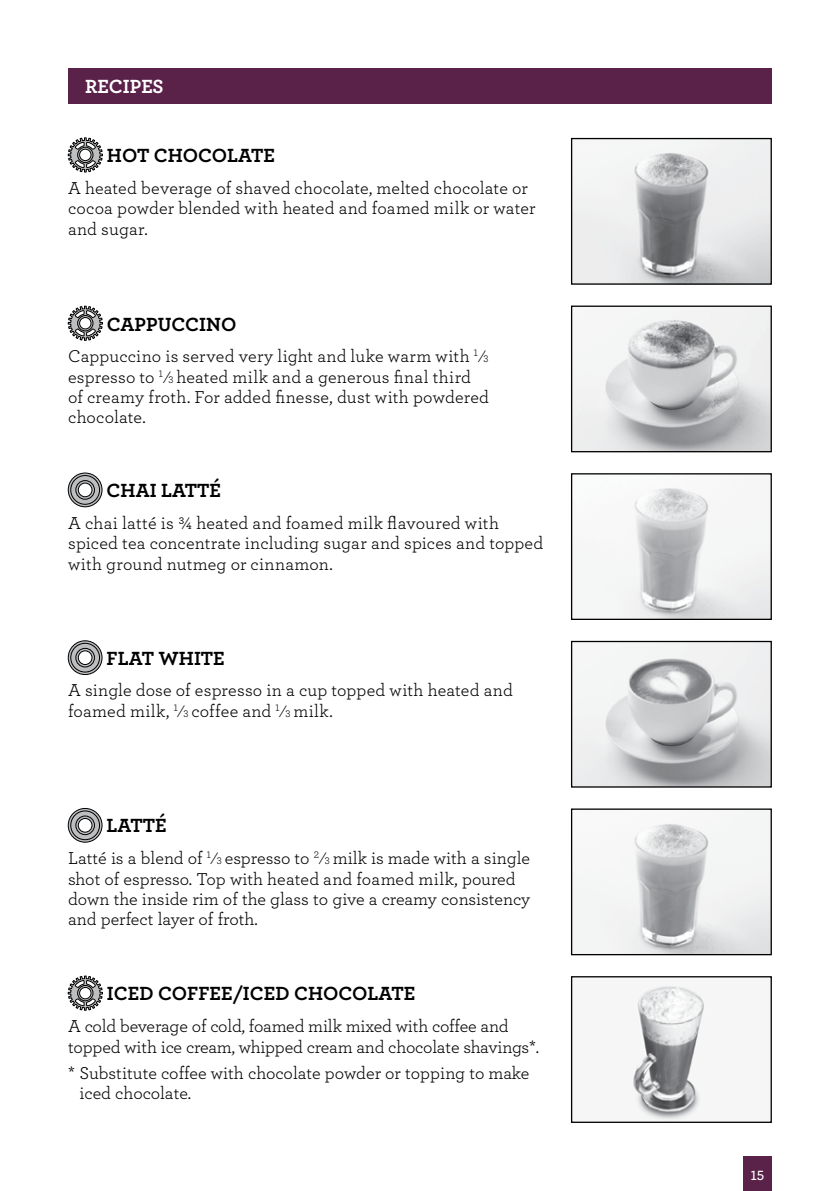
<style>
.page{position:relative;width:840px;height:1191px;background:#fff}
.page>*{position:absolute;margin:0;border:0;box-sizing:border-box;transform-origin:0 0}
.t1{font:20px "Archer Bold LF";color:#000}
.t2{font:20px "Archer Bold LF";color:#fff}
.t3{font:18px/20.4px "Archer Book LF";color:#000}
.t4{font:14px "Archer Semibold LF";color:#fff}
.s1{font-size:9.8px}
</style>
<div class="page">
<div style="left:743px;top:1157px;width:28px;height:34px;background:#5a2149"></div>
<div style="left:68px;top:68px;width:703px;height:36px;background:#5a2149"></div>
<svg style="left:68px;top:137px;width:35px;height:36px"></svg>
<div style="left:77px;top:147px;width:16px;height:16px;border:1px solid #000;border-radius:50%"></div>
<div style="left:80px;top:149px;width:11px;height:12px;background:#fff;border-radius:50%"></div>
<div style="left:79px;top:149px;width:12px;height:12px;border:1px solid #000;border-radius:50%"></div>
<img style="left:572px;top:140px;width:197px;height:143px">
<div style="left:570px;top:138px;width:201px;height:147px;border:1px solid #000"></div>
<svg style="left:68px;top:305px;width:35px;height:36px"></svg>
<div style="left:77px;top:315px;width:16px;height:16px;border:1px solid #000;border-radius:50%"></div>
<div style="left:80px;top:317px;width:11px;height:12px;background:#fff;border-radius:50%"></div>
<div style="left:79px;top:317px;width:12px;height:12px;border:1px solid #000;border-radius:50%"></div>
<img style="left:572px;top:307px;width:197px;height:143px">
<div style="left:570px;top:305px;width:201px;height:147px;border:1px solid #000"></div>
<svg style="left:68px;top:473px;width:34px;height:34px"></svg>
<div style="left:68px;top:473px;width:34px;height:34px;border:1px solid #000;border-radius:50%"></div>
<div style="left:76px;top:480px;width:19px;height:19px;border:1px solid #000;border-radius:50%"></div>
<div style="left:71px;top:475px;width:29px;height:29px;border:1px solid #000;border-radius:50%"></div>
<div style="left:78px;top:483px;width:14px;height:14px;background:#fff;border-radius:50%"></div>
<div style="left:78px;top:483px;width:14px;height:14px;border:1px solid #000;border-radius:50%"></div>
<img style="left:572px;top:475px;width:197px;height:143px">
<div style="left:570px;top:473px;width:201px;height:147px;border:1px solid #000"></div>
<svg style="left:68px;top:641px;width:34px;height:33px"></svg>
<div style="left:68px;top:640px;width:34px;height:34px;border:1px solid #000;border-radius:50%"></div>
<div style="left:76px;top:648px;width:19px;height:19px;border:1px solid #000;border-radius:50%"></div>
<div style="left:71px;top:643px;width:29px;height:29px;border:1px solid #000;border-radius:50%"></div>
<div style="left:78px;top:651px;width:14px;height:13px;background:#fff;border-radius:50%"></div>
<div style="left:78px;top:650px;width:14px;height:14px;border:1px solid #000;border-radius:50%"></div>
<img style="left:572px;top:643px;width:197px;height:142px">
<div style="left:570px;top:641px;width:201px;height:146px;border:1px solid #000"></div>
<svg style="left:68px;top:808px;width:34px;height:34px"></svg>
<div style="left:68px;top:808px;width:34px;height:34px;border:1px solid #000;border-radius:50%"></div>
<div style="left:76px;top:816px;width:19px;height:18px;border:1px solid #000;border-radius:50%"></div>
<div style="left:71px;top:810px;width:29px;height:30px;border:1px solid #000;border-radius:50%"></div>
<div style="left:78px;top:818px;width:14px;height:14px;background:#fff;border-radius:50%"></div>
<div style="left:78px;top:818px;width:14px;height:14px;border:1px solid #000;border-radius:50%"></div>
<img style="left:572px;top:810px;width:197px;height:143px">
<div style="left:570px;top:808px;width:201px;height:147px;border:1px solid #000"></div>
<svg style="left:68px;top:975px;width:35px;height:36px"></svg>
<div style="left:77px;top:985px;width:16px;height:16px;border:1px solid #000;border-radius:50%"></div>
<div style="left:80px;top:987px;width:11px;height:11px;background:#fff;border-radius:50%"></div>
<div style="left:79px;top:987px;width:12px;height:12px;border:1px solid #000;border-radius:50%"></div>
<img style="left:572px;top:978px;width:133px;height:143px">
<div style="left:570px;top:976px;width:201px;height:147px;border:1px solid #000"></div>
<p class="t2" style="left:85px;top:73px;width:80px">RECIPES</p>
<p class="t1" style="left:107px;top:143px;width:169px">HOT CHOCOLATE</p>
<p class="t3" style="left:68px;top:177px;width:468px">A heated beverage of shaved chocolate, melted chocolate or cocoa powder blended with heated and foamed milk or water and sugar.</p>
<p class="t1" style="left:107px;top:311px;width:131px">CAPPUCCINO</p>
<p class="t3" style="left:68px;top:345px;width:422px">Cappuccino is served very light and luke warm with <sup>1</sup>⁄<span class="s1">3 </span>espresso to <sup>1</sup>⁄<span class="s1">3</span> heated milk and a generous final third of creamy froth. For added finesse, dust with powdered chocolate.</p>
<p class="t1" style="left:106px;top:478px;width:116px">CHAI LATTÉ</p>
<p class="t3" style="left:68px;top:512px;width:476px">A chai latté is ¾ heated and foamed milk flavoured with spiced tea concentrate including sugar and spices and topped with ground nutmeg or cinnamon.</p>
<p class="t1" style="left:106px;top:645px;width:120px">FLAT WHITE</p>
<p class="t3" style="left:68px;top:680px;width:446px">A single dose of espresso in a cup topped with heated and foamed milk, <sup>1</sup>⁄<span class="s1">3</span> coffee and <sup>1</sup>⁄<span class="s1">3</span> milk.</p>
<p class="t1" style="left:106px;top:813px;width:62px">LATTÉ</p>
<p class="t3" style="left:68px;top:847px;width:463px">Latté is a blend of <sup>1</sup>⁄<span class="s1">3</span> espresso to <sup>2</sup>⁄<span class="s1">3</span> milk is made with a single shot of espresso. Top with heated and foamed milk, poured down the inside rim of the glass to give a creamy consistency and perfect layer of froth.</p>
<p class="t1" style="left:107px;top:981px;width:310px">ICED COFFEE/ICED CHOCOLATE</p>
<p class="t3" style="left:68px;top:1015px;width:472px">A cold beverage of cold, foamed milk mixed with coffee and topped with ice cream, whipped cream and chocolate shavings*.</p>
<p class="t3" style="left:79px;top:1062px;width:451px;text-indent:-11px">* Substitute coffee with chocolate powder or topping to make iced chocolate.</p>
<p class="t4" style="left:750px;top:1166px;width:15px">15</p>
</div>
